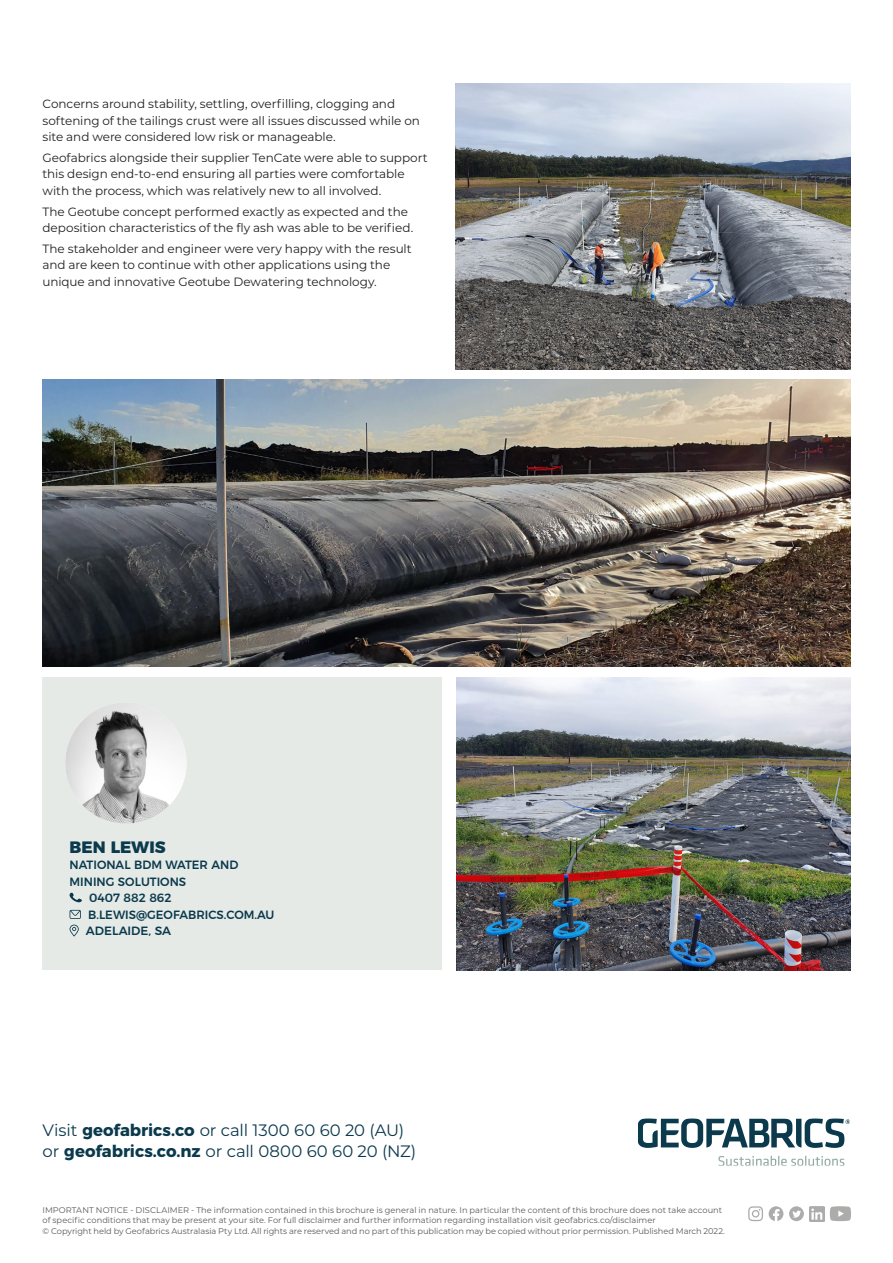
<style>
.page{position:relative;width:893px;height:1263px;background:#fff}
.page>*{position:absolute;margin:0;border:0;box-sizing:border-box;transform-origin:0 0}
.t1{font:16.5px/21px "Montserrat";letter-spacing:-.005em;color:#0b3a4d}
.Case_Study_Subheadin{font:800 16.5px "Montserrat";color:#0b3a4d}
.Case_Study_Body_Text{font:12px/16.5px "Montserrat";letter-spacing:-.005em;color:#231f20}
.Details{font:500 12px/16.5px "Montserrat";color:#0b3a4d}
.Case_Study_Footnotes{font:8.25px/10.5px "Montserrat";color:#57585a}
.s1{font-weight:700}
</style>
<div class="page">
<div style="left:43px;top:677px;width:399px;height:292px;background:#e5eae7"></div>
<img style="left:65px;top:702px;width:121px;height:122px;border-radius:61px">
<svg style="left:70px;top:892px;width:12px;height:10px"></svg>
<svg style="left:70px;top:910px;width:11px;height:26px"></svg>
<img style="left:455px;top:83px;width:395px;height:287px">
<img style="left:43px;top:380px;width:807px;height:286px">
<img style="left:456px;top:677px;width:394px;height:294px">
<svg style="left:639px;top:1120px;width:209px;height:28px"></svg>
<svg style="left:718px;top:1156px;width:126px;height:8px"></svg>
<div style="left:637px;top:1118px;width:213px;height:48px;border:1px solid #fff"></div>
<svg style="left:830px;top:1206px;width:21px;height:15px"></svg>
<svg style="left:769px;top:1206px;width:14px;height:15px"></svg>
<svg style="left:748px;top:1206px;width:15px;height:15px"></svg>
<svg style="left:789px;top:1206px;width:15px;height:15px"></svg>
<svg style="left:792px;top:1210px;width:9px;height:8px"></svg>
<img style="left:809px;top:1206px;width:15px;height:15px">
<p class="Case_Study_Body_Text" style="left:43px;top:95px;width:379px">Concerns around stability, settling, overfilling, clogging and softening of the tailings crust were all issues discussed while on site and were considered low risk or manageable.</p>
<p class="Case_Study_Body_Text" style="left:43px;top:149px;width:387px">Geofabrics alongside their supplier TenCate were able to support this design end-to-end ensuring all parties were comfortable with the process, which was relatively new to all involved.</p>
<p class="Case_Study_Body_Text" style="left:43px;top:203px;width:372px">The Geotube concept performed exactly as expected and the deposition characteristics of the fly ash was able to be verified.</p>
<p class="Case_Study_Body_Text" style="left:43px;top:240px;width:371px">The stakeholder and engineer were very happy with the result and are keen to continue with other applications using the unique and innovative Geotube Dewatering technology.</p>
<p class="Case_Study_Subheadin" style="left:70px;top:833px;width:98px">BEN LEWIS</p>
<p class="Details" style="left:70px;top:856px;width:170px">NATIONAL BDM WATER AND<br>MINING SOLUTIONS</p>
<p class="Details" style="left:89px;top:889px;width:84px">0407 882 862</p>
<p class="Details" style="left:86px;top:905px;width:190px">B.LEWIS@GEOFABRICS.COM.AU<br>ADELAIDE, SA</p>
<p class="t1" style="left:43px;top:1119px;width:375px">Visit <span class="s1">geofabrics.co</span> or call 1300 60 60 20 (AU) or <span class="s1">geofabrics.co.nz</span> or call 0800 60 60 20 (NZ)</p>
<p class="Case_Study_Footnotes" style="left:43px;top:1204px;width:684px">IMPORTANT NOTICE - DISCLAIMER - The information contained in this brochure is general in nature. In particular the content of this brochure does not take account of specific conditions that may be present at your site. For full disclaimer and further information regarding installation visit geofabrics.co/disclaimer<br>© Copyright held by Geofabrics Australasia Pty Ltd. All rights are reserved and no part of this publication may be copied without prior permission. Published March 2022.</p>
</div>
